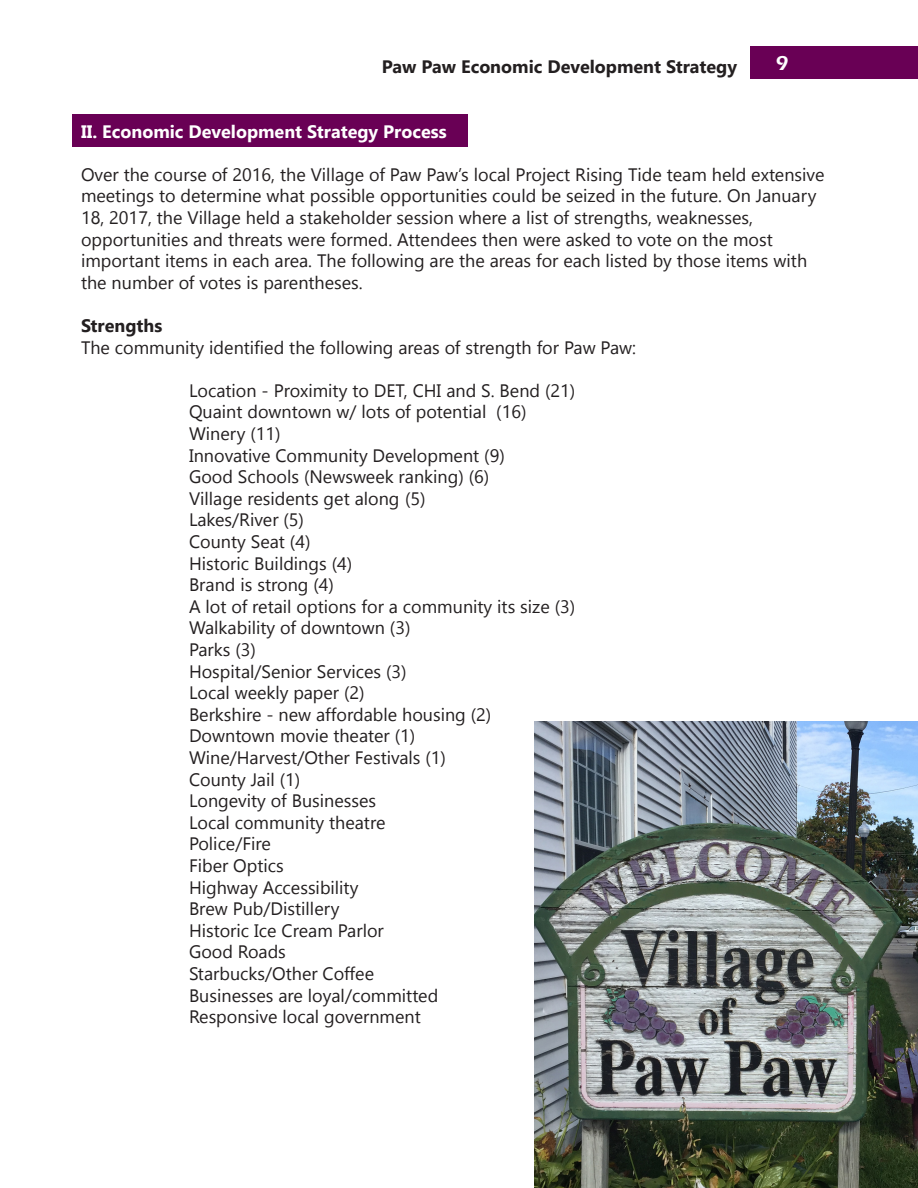
<style>
.page{position:relative;width:918px;height:1188px;background:#fff}
.page>*{position:absolute;margin:0;border:0;box-sizing:border-box;transform-origin:0 0}
.t1{font:600 21px "Eras ITC";color:#fff}
.t2{font:18px/21.6px "Gadugi";color:#231f20}
.t3{font:700 18px "Gadugi";color:#231f20}
.t4{font:700 18px "Gadugi";color:#fff}
</style>
<div class="page">
<div style="left:751px;top:47px;width:167px;height:32px;background:#690055"></div>
<div style="left:72px;top:115px;width:396px;height:32px;background:#690055"></div>
<img style="left:534px;top:722px;width:384px;height:466px">
<p class="t3" style="left:382px;top:56px;width:357px">Paw Paw Economic Development Strategy</p>
<p class="t1" style="left:776px;top:51px;width:14px">9</p>
<p class="t4" style="left:81px;top:120px;width:367px">II. Economic Development Strategy Process</p>
<p class="t2" style="left:81px;top:164px;width:745px">Over the course of 2016, the Village of Paw Paw’s local Project Rising Tide team held extensive meetings to determine what possible opportunities could be seized in the future. On January<br>18, 2017, the Village held a stakeholder session where a list of strengths, weaknesses,</p>
<p class="t2" style="left:81px;top:228px;width:693px">opportunities and threats were formed. Attendees then were asked to vote on the most</p>
<p class="t2" style="left:81px;top:250px;width:728px">important items in each area. The following are the areas for each listed by those items with the number of votes is parentheses.</p>
<p class="t3" style="left:81px;top:315px;width:83px">Strengths</p>
<p class="t2" style="left:81px;top:336px;width:557px">The community identified the following areas of strength for Paw Paw:</p>
<p class="t2" style="left:189px;top:380px;width:388px">Location - Proximity to DET, CHI and S. Bend (21)</p>
<p class="t2" style="left:189px;top:401px;width:339px">Quaint downtown w/ lots of potential (16)</p>
<p class="t2" style="left:189px;top:423px;width:93px">Winery (11)</p>
<p class="t2" style="left:189px;top:444px;width:317px">Innovative Community Development (9)</p>
<p class="t2" style="left:189px;top:466px;width:302px">Good Schools (Newsweek ranking) (6)</p>
<p class="t2" style="left:189px;top:488px;width:238px">Village residents get along (5)</p>
<p class="t2" style="left:189px;top:509px;width:117px">Lakes/River (5)</p>
<p class="t2" style="left:189px;top:531px;width:123px">County Seat (4)</p>
<p class="t2" style="left:189px;top:552px;width:165px">Historic Buildings (4)</p>
<p class="t2" style="left:189px;top:574px;width:146px">Brand is strong (4)</p>
<p class="t2" style="left:189px;top:596px;width:388px">A lot of retail options for a community its size (3)</p>
<p class="t2" style="left:189px;top:617px;width:223px">Walkability of downtown (3)</p>
<p class="t2" style="left:189px;top:639px;width:69px">Parks (3)</p>
<p class="t2" style="left:189px;top:660px;width:219px">Hospital/Senior Services (3)</p>
<p class="t2" style="left:189px;top:682px;width:177px">Local weekly paper (2)</p>
<p class="t2" style="left:189px;top:704px;width:304px">Berkshire - new affordable housing (2)</p>
<p class="t2" style="left:189px;top:725px;width:228px">Downtown movie theater (1)</p>
<p class="t2" style="left:189px;top:747px;width:259px">Wine/Harvest/Other Festivals (1)</p>
<p class="t2" style="left:189px;top:768px;width:113px">County Jail (1)</p>
<p class="t2" style="left:189px;top:790px;width:189px">Longevity of Businesses</p>
<p class="t2" style="left:189px;top:812px;width:198px">Local community theatre</p>
<p class="t2" style="left:189px;top:833px;width:84px">Police/Fire</p>
<p class="t2" style="left:189px;top:855px;width:96px">Fiber Optics</p>
<p class="t2" style="left:189px;top:876px;width:171px">Highway Accessibility</p>
<p class="t2" style="left:189px;top:898px;width:152px">Brew Pub/Distillery</p>
<p class="t2" style="left:189px;top:920px;width:196px">Historic Ice Cream Parlor</p>
<p class="t2" style="left:189px;top:941px;width:98px">Good Roads</p>
<p class="t2" style="left:189px;top:963px;width:187px">Starbucks/Other Coffee</p>
<p class="t2" style="left:189px;top:984px;width:251px">Businesses are loyal/committed</p>
<p class="t2" style="left:189px;top:1006px;width:233px">Responsive local government</p>
</div>
